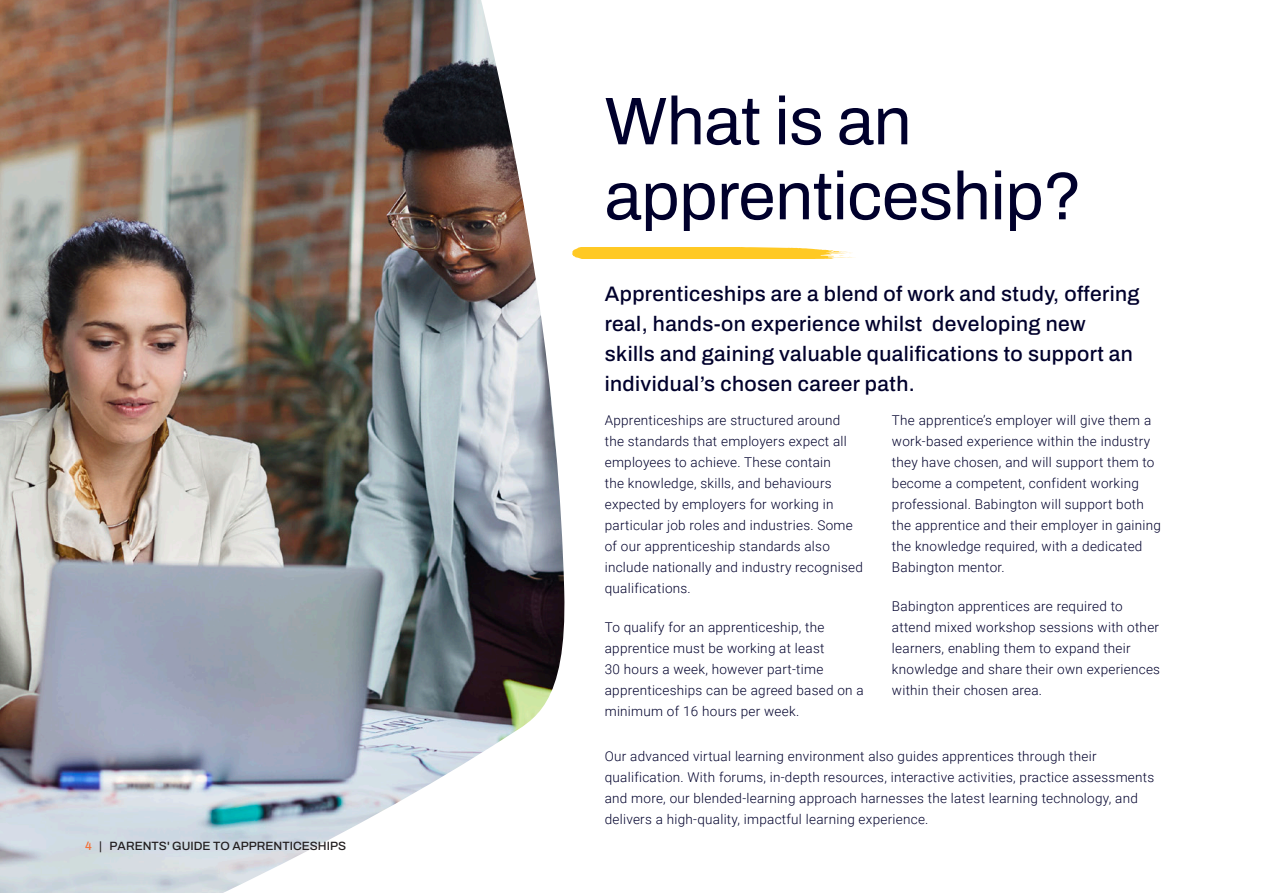
<style>
.page{position:relative;width:1263px;height:893px;background:#fff}
.page>*{position:absolute;margin:0;border:0;box-sizing:border-box;transform-origin:0 0}
.t1{font:67.5px "Archivo";letter-spacing:-.005em;color:#00002c}
.Main_text_-_course{font:500 21px/30px "Archivo";letter-spacing:.02em;color:#00002c}
.Main_text_-_course_b{font:300 13.5px/21px "Roboto";letter-spacing:.02em;color:#00002c}
.t2{font:500 12px "Archivo";color:#231f20}
.s1{color:#f37138}
</style>
<div class="page">
<img style="left:0;top:0;width:565px;height:893px">
<svg style="left:572px;top:247px;width:282px;height:12px;background:#ffcf3e"></svg>
<p class="t2" style="left:85px;top:837px;width:263px"><span class="s1">4</span> | PARENTS' GUIDE TO APPRENTICESHIPS</p>
<p class="t1" style="left:605px;top:71px;width:308px">What is an</p>
<p class="t1" style="left:605px;top:146px;width:479px">apprenticeship?</p>
<p class="Main_text_-_course" style="left:605px;top:279px;width:536px">Apprenticeships are a blend of work and study, offering real, hands-on experience whilst developing new skills and gaining valuable qualifications to support an individual’s chosen career path.</p>
<p class="Main_text_-_course_b" style="left:605px;top:409px;width:260px">Apprenticeships are structured around the standards that employers expect all employees to achieve. These contain<br>the knowledge, skills, and behaviours expected by employers for working in particular job roles and industries. Some of our apprenticeship standards also include nationally and industry recognised qualifications.</p>
<p class="Main_text_-_course_b" style="left:605px;top:616px;width:260px">To qualify for an apprenticeship, the apprentice must be working at least<br>30 hours a week, however part-time apprenticeships can be agreed based on a minimum of 16 hours per week.</p>
<p class="Main_text_-_course_b" style="left:892px;top:409px;width:271px">The apprentice’s employer will give them a work-based experience within the industry they have chosen, and will support them to become a competent, confident working professional. Babington will support both the apprentice and their employer in gaining the knowledge required, with a dedicated Babington mentor.</p>
<p class="Main_text_-_course_b" style="left:892px;top:595px;width:270px">Babington apprentices are required to attend mixed workshop sessions with other learners, enabling them to expand their knowledge and share their own experiences within their chosen area.</p>
<p class="Main_text_-_course_b" style="left:605px;top:745px;width:551px">Our advanced virtual learning environment also guides apprentices through their qualification. With forums, in-depth resources, interactive activities, practice assessments and more, our blended-learning approach harnesses the latest learning technology, and delivers a high-quality, impactful learning experience.</p>
</div>
